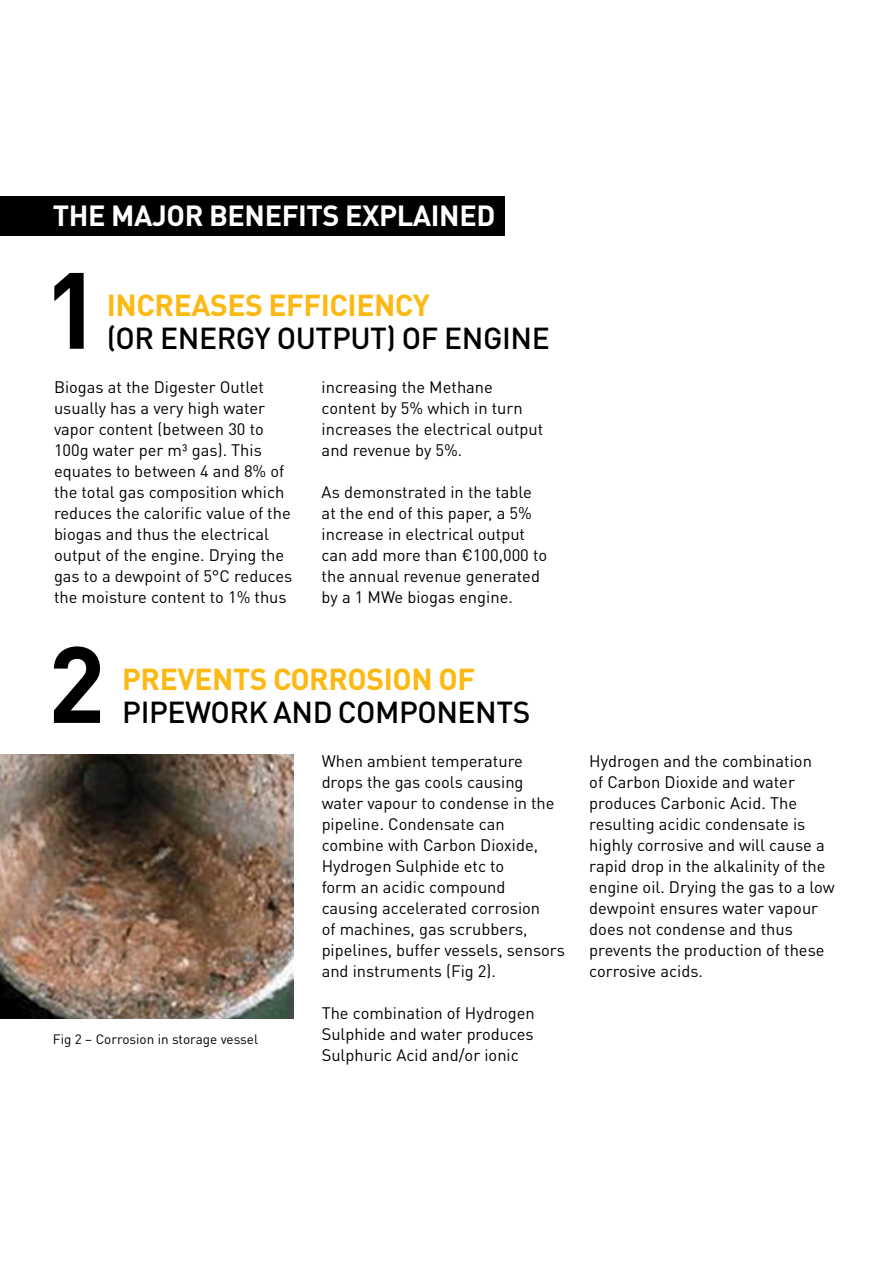
<style>
.page{position:relative;width:893px;height:1263px;background:#fff}
.page>*{position:absolute;margin:0;border:0;box-sizing:border-box;transform-origin:0 0}
.t1{font:700 106.5px "DINOT";color:#000}
.t2{font:500 30px "DINOT";letter-spacing:-.015em;color:#000}
.t3{font:700 30px "DINOT";letter-spacing:-.015em;color:#fdb913}
.t4{font:700 28.8px "DINOT";letter-spacing:-.015em;color:#fff}
.t5{font:16.5px/21px "DINOT";color:#000}
.t6{font:13.5px "DINOT";color:#000}
</style>
<div class="page">
<img style="left:0;top:754px;width:293px;height:265px">
<div style="left:0;top:197px;width:505px;height:39px;background:#000"></div>
<h3 class="t4" style="left:53px;top:196px;width:444px">THE MAJOR BENEFITS EXPLAINED</h3>
<h1 class="t1" style="left:43px;top:238px;width:59px">1</h1>
<h2 class="t3" style="left:107px;top:284px;width:325px">INCREASES EFFICIENCY</h2>
<h2 class="t2" style="left:107px;top:317px;width:445px">(OR ENERGY OUTPUT) OF ENGINE</h2>
<p class="t5" style="left:54px;top:376px;width:240px">Biogas at the Digester Outlet usually has a very high water vapor content (between 30 to<br>100g water per m³ gas). This equates to between 4 and 8% of the total gas composition which reduces the calorific value of the biogas and thus the electrical output of the engine. Drying the gas to a dewpoint of 5°C reduces the moisture content to 1% thus</p>
<p class="t5" style="left:322px;top:376px;width:223px">increasing the Methane content by 5% which in turn increases the electrical output and revenue by 5%.</p>
<p class="t5" style="left:322px;top:481px;width:227px">As demonstrated in the table at the end of this paper, a 5% increase in electrical output can add more than €100,000 to the annual revenue generated by a 1 MWe biogas engine.</p>
<h1 class="t1" style="left:48px;top:612px;width:59px">2</h1>
<h2 class="t3" style="left:122px;top:659px;width:354px">PREVENTS CORROSION OF</h2>
<h2 class="t2" style="left:122px;top:692px;width:410px">PIPEWORK AND COMPONENTS</h2>
<p class="t6" style="left:53px;top:1030px;width:207px">Fig 2 – Corrosion in storage vessel</p>
<p class="t5" style="left:322px;top:750px;width:245px">When ambient temperature drops the gas cools causing water vapour to condense in the pipeline. Condensate can combine with Carbon Dioxide,<br>Hydrogen Sulphide etc to<br>form an acidic compound causing accelerated corrosion<br>of machines, gas scrubbers, pipelines, buffer vessels, sensors and instruments (Fig 2).</p>
<p class="t5" style="left:322px;top:1002px;width:215px;text-align:justify">The combination of Hydrogen Sulphide and water produces Sulphuric Acid and/or ionic</p>
<p class="t5" style="left:589px;top:750px;width:247px">Hydrogen and the combination<br>of Carbon Dioxide and water produces Carbonic Acid. The resulting acidic condensate is highly corrosive and will cause a rapid drop in the alkalinity of the engine oil. Drying the gas to a low dewpoint ensures water vapour does not condense and thus prevents the production of these corrosive acids.</p>
</div>
